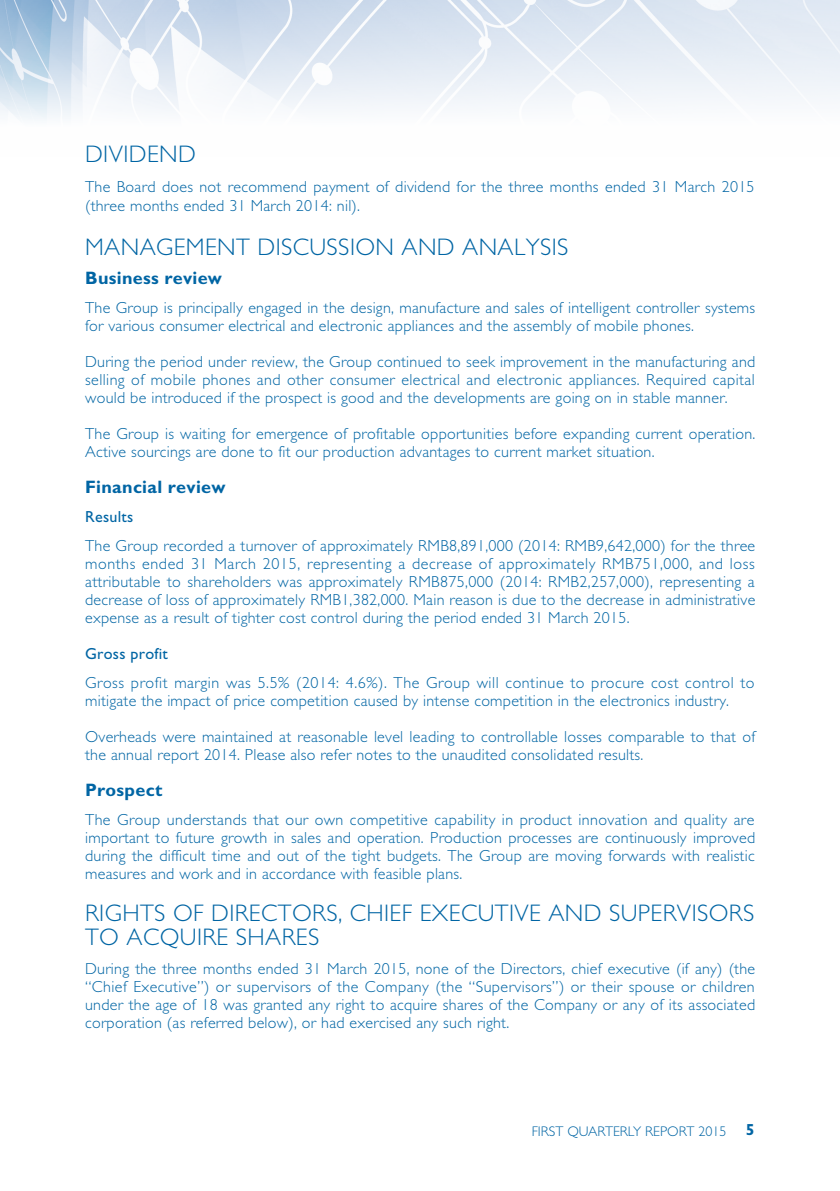
<style>
.page{position:relative;width:840px;height:1191px;background:#fff}
.page>*{position:absolute;margin:0;border:0;box-sizing:border-box;transform-origin:0 0}
.t1{font:300 24px/24px "Gill Sans Std";letter-spacing:.015em;color:#0065a4}
.t2{font:700 18px "Gill Sans Std";letter-spacing:.015em;color:#0065a4}
.t3{font:300 16px/18px "Gill Sans Std";letter-spacing:.015em;color:#0065a4}
.t4{font:16px "Gill Sans Std";letter-spacing:.015em;color:#0065a4}
.t5{font:300 14px "Gill Sans Std";color:#0065a4}
.s1{font-weight:700;font-size:16px}
</style>
<div class="page">
<img style="left:0;top:0;width:839px;height:120px">
<h1 class="t1" style="left:85px;top:142px;width:112px">DIVIDEND</h1>
<p class="t3" style="left:85px;top:177px;width:670px;line-height:19px">The Board does not recommend payment of dividend for the three months ended 31 March 2015 (three months ended 31 March 2014: nil).</p>
<h1 class="t1" style="left:85px;top:235px;width:484px">MANAGEMENT DISCUSSION AND ANALYSIS</h1>
<p class="t2" style="left:85px;top:267px;width:138px">Business review</p>
<p class="t3" style="left:85px;top:298px;width:671px">The Group is principally engaged in the design, manufacture and sales of intelligent controller systems for various consumer electrical and electronic appliances and the assembly of mobile phones.</p>
<p class="t3" style="left:85px;top:352px;width:671px;text-align:justify">During the period under review, the Group continued to seek improvement in the manufacturing and selling of mobile phones and other consumer electrical and electronic appliances. Required capital would be introduced if the prospect is good and the developments are going on in stable manner.</p>
<p class="t3" style="left:85px;top:424px;width:671px">The Group is waiting for emergence of profitable opportunities before expanding current operation.<br>Active sourcings are done to fit our production advantages to current market situation.</p>
<p class="t2" style="left:85px;top:476px;width:142px">Financial review</p>
<p class="t4" style="left:85px;top:507px;width:50px">Results</p>
<p class="t3" style="left:85px;top:536px;width:671px;text-align:justify">The Group recorded a turnover of approximately RMB8,891,000 (2014: RMB9,642,000) for the three months ended 31 March 2015, representing a decrease of approximately RMB751,000, and loss attributable to shareholders was approximately RMB875,000 (2014: RMB2,257,000), representing a decrease of loss of approximately RMB1,382,000. Main reason is due to the decrease in administrative expense as a result of tighter cost control during the period ended 31 March 2015.</p>
<p class="t4" style="left:85px;top:644px;width:84px">Gross profit</p>
<p class="t3" style="left:85px;top:673px;width:670px">Gross profit margin was 5.5% (2014: 4.6%). The Group will continue to procure cost control to mitigate the impact of price competition caused by intense competition in the electronics industry.</p>
<p class="t3" style="left:85px;top:727px;width:671px">Overheads were maintained at reasonable level leading to controllable losses comparable to that of the annual report 2014. Please also refer notes to the unaudited consolidated results.</p>
<p class="t2" style="left:85px;top:779px;width:79px">Prospect</p>
<p class="t3" style="left:85px;top:810px;width:671px;text-align:justify">The Group understands that our own competitive capability in product innovation and quality are important to future growth in sales and operation. Production processes are continuously improved during the difficult time and out of the tight budgets. The Group are moving forwards with realistic measures and work and in accordance with feasible plans.</p>
<h1 class="t1" style="left:85px;top:901px;width:670px">RIGHTS OF DIRECTORS, CHIEF EXECUTIVE AND SUPERVISORS<br>TO ACQUIRE SHARES</h1>
<p class="t3" style="left:85px;top:959px;width:671px;text-align:justify">During the three months ended 31 March 2015, none of the Directors, chief executive (if any) (the “Chief Executive”) or supervisors of the Company (the “Supervisors”) or their spouse or children under the age of 18 was granted any right to acquire shares of the Company or any of its associated corporation (as referred below), or had exercised any such right.</p>
<p class="t5" style="left:531px;top:1123px;width:224px">FIRST QUARTERLY REPORT 2015 <span class="s1">5</span></p>
</div>
